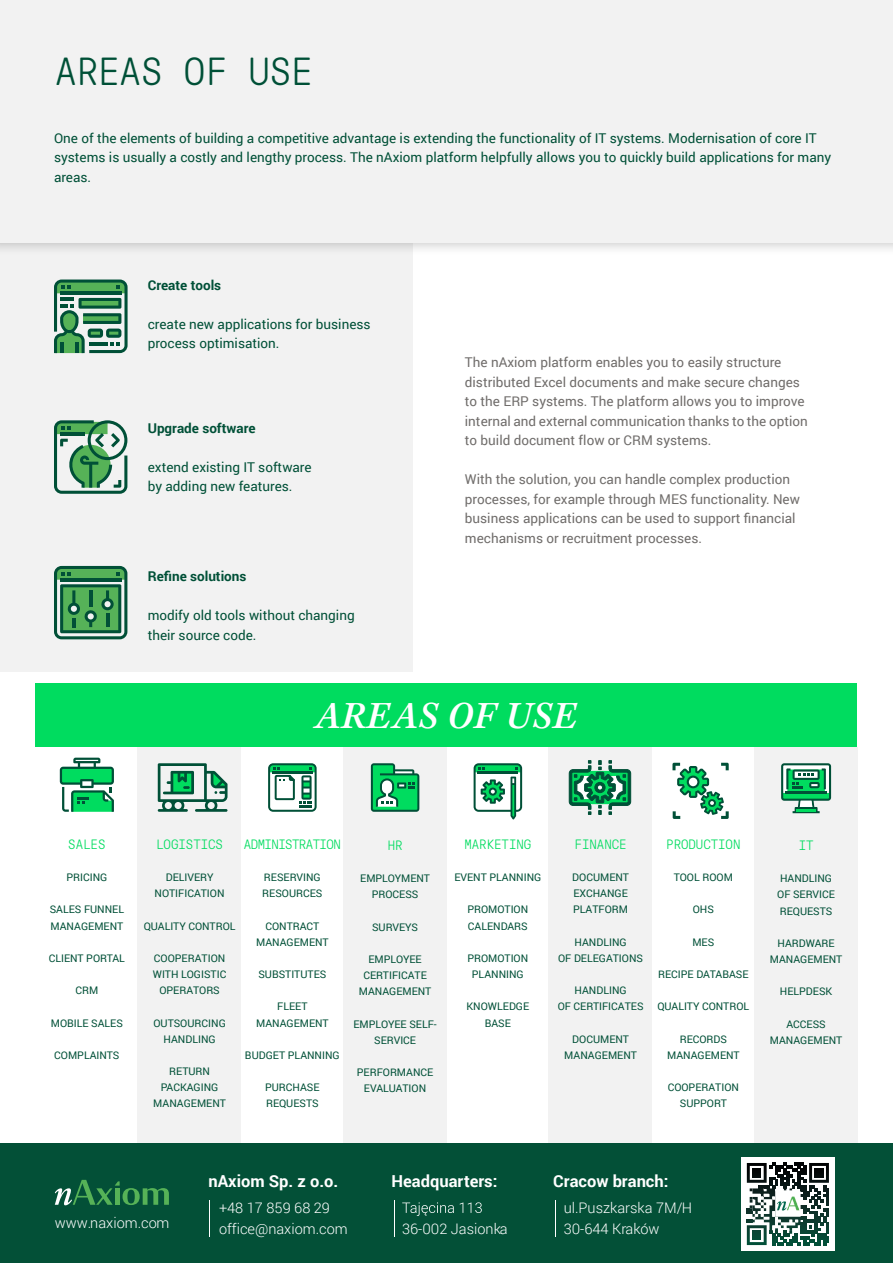
<style>
.page{position:relative;width:893px;height:1263px;background:#fff}
.page>*{position:absolute;margin:0;border:0;box-sizing:border-box;transform-origin:0 0}
.t1{font:300 39px "GT Pressura Mono";color:#005037}
.t2{font:italic 600 39px "Adobe Text Pro";letter-spacing:.015em;color:#fff}
.t3{font:700 16.5px "Roboto";color:#fff}
.t4{font:300 14.55px/21px "Roboto";color:#fff}
.t5{font:13.5px/19.5px "Roboto";color:#706d6b}
.t6{font:13.5px/19.5px "Roboto";color:#005037}
.t7{font:300 13.5px "GT Pressura Mono";color:#00dc5f}
.t8{font:700 13.5px "Roboto";color:#005037}
.t9{font:300 13.5px "GT Pressura Mono";color:#fff}
.t10{font:300 13.5px "GT Pressura Mono";letter-spacing:-.04em;color:#00dc5f}
.t11{font:10.5px/16.2px "Roboto";color:#005037;text-align:center}
</style>
<div class="page">
<div style="left:0;top:242px;width:412px;height:430px;background:#f2f2f2"></div>
<div style="left:0;top:0;width:893px;height:257px;background:#000;opacity:.3"></div>
<div style="left:0;top:0;width:893px;height:242px;background:#f2f2f2"></div>
<div style="left:36px;top:684px;width:821px;height:63px;background:#00dc5f"></div>
<div style="left:138px;top:747px;width:103px;height:400px;background:#f2f2f2"></div>
<div style="left:343px;top:747px;width:103px;height:400px;background:#f2f2f2"></div>
<div style="left:548px;top:747px;width:104px;height:400px;background:#f2f2f2"></div>
<div style="left:754px;top:748px;width:103px;height:399px;background:#f2f2f2"></div>
<svg style="left:54px;top:279px;width:74px;height:74px"></svg>
<svg style="left:54px;top:566px;width:73px;height:73px;background:#499261"></svg>
<svg style="left:54px;top:420px;width:73px;height:74px"></svg>
<svg style="left:60px;top:758px;width:54px;height:54px"></svg>
<svg style="left:672px;top:763px;width:57px;height:56px"></svg>
<svg style="left:474px;top:763px;width:48px;height:56px"></svg>
<svg style="left:158px;top:763px;width:70px;height:49px"></svg>
<svg style="left:371px;top:763px;width:48px;height:49px"></svg>
<svg style="left:569px;top:760px;width:62px;height:54px"></svg>
<svg style="left:268px;top:763px;width:49px;height:49px"></svg>
<svg style="left:781px;top:763px;width:50px;height:50px"></svg>
<div style="left:0;top:1143px;width:893px;height:120px;background:#035037"></div>
<svg style="left:54px;top:1180px;width:115px;height:26px"></svg>
<svg style="left:402px;top:1202px;width:52px;height:14px"></svg>
<svg style="left:460px;top:1202px;width:22px;height:11px"></svg>
<hr style="left:209px;top:1200px;width:1px;height:36px;background:#fff">
<hr style="left:394px;top:1200px;width:1px;height:36px;background:#fff">
<hr style="left:555px;top:1200px;width:1px;height:36px;background:#fff">
<div style="left:741px;top:1157px;width:94px;height:94px;background:#fff"></div>
<svg style="left:747px;top:1163px;width:82px;height:82px"></svg>
<img style="left:752px;top:1188px;width:49px;height:43px">
<h1 class="t1" style="left:55px;top:51px;width:259px">AREAS OF USE</h1>
<p class="t6" style="left:54px;top:128px;width:779px">One of the elements of building a competitive advantage is extending the functionality of IT systems. Modernisation of core IT systems is usually a costly and lengthy process. The nAxiom platform helpfully allows you to quickly build applications for many areas.</p>
<p class="t8" style="left:148px;top:275px;width:75px">Create tools</p>
<p class="t6" style="left:148px;top:314px;width:224px">create new applications for business process optimisation.</p>
<p class="t8" style="left:148px;top:419px;width:109px">Upgrade software</p>
<p class="t6" style="left:148px;top:457px;width:165px">extend existing IT software by adding new features.</p>
<p class="t8" style="left:148px;top:567px;width:100px">Refine solutions</p>
<p class="t6" style="left:148px;top:605px;width:208px">modify old tools without changing their source code.</p>
<p class="t5" style="left:465px;top:352px;width:344px">The nAxiom platform enables you to easily structure distributed Excel documents and make secure changes to the ERP systems. The platform allows you to improve internal and external communication thanks to the option to build document flow or CRM systems.</p>
<p class="t5" style="left:465px;top:469px;width:337px">With the solution, you can handle complex production processes, for example through MES functionality. New business applications can be used to support financial mechanisms or recruitment processes.</p>
<h1 class="t2" style="left:315px;top:690px;width:264px">AREAS OF USE</h1>
<p class="t7" style="left:68px;top:837px;width:39px">SALES</p>
<p class="t11" style="left:66px;top:869px;width:42px">PRICING</p>
<p class="t11" style="left:50px;top:901px;width:76px;text-align:left">SALES FUNNEL<br>MANAGEMENT</p>
<p class="t11" style="left:49px;top:950px;width:78px">CLIENT PORTAL</p>
<p class="t11" style="left:75px;top:982px;width:24px">CRM</p>
<p class="t11" style="left:51px;top:1014px;width:74px">MOBILE SALES</p>
<p class="t11" style="left:54px;top:1046px;width:67px">COMPLAINTS</p>
<p class="t7" style="left:156px;top:837px;width:68px">LOGISTICS</p>
<p class="t11" style="left:155px;top:869px;width:71px">DELIVERY<br>NOTIFICATION</p>
<p class="t11" style="left:144px;top:917px;width:93px">QUALITY CONTROL</p>
<p class="t11" style="left:153px;top:950px;width:75px">COOPERATION<br>WITH LOGISTIC<br>OPERATORS</p>
<p class="t11" style="left:153px;top:1014px;width:74px">OUTSOURCING<br>HANDLING</p>
<p class="t11" style="left:153px;top:1063px;width:74px">RETURN<br>PACKAGING<br>MANAGEMENT</p>
<p class="t10" style="left:244px;top:837px;width:98px">ADMINISTRATION</p>
<p class="t11" style="left:262px;top:869px;width:62px;text-align:left">RESERVING<br>RESOURCES</p>
<p class="t11" style="left:256px;top:917px;width:74px">CONTRACT<br>MANAGEMENT</p>
<p class="t11" style="left:258px;top:966px;width:69px">SUBSTITUTES</p>
<p class="t11" style="left:256px;top:998px;width:74px">FLEET<br>MANAGEMENT</p>
<p class="t11" style="left:245px;top:1047px;width:96px">BUDGET PLANNING</p>
<p class="t11" style="left:265px;top:1079px;width:56px;text-align:left">PURCHASE<br>REQUESTS</p>
<p class="t7" style="left:388px;top:838px;width:16px">HR</p>
<p class="t11" style="left:360px;top:870px;width:71px">EMPLOYMENT<br>PROCESS</p>
<p class="t11" style="left:372px;top:918px;width:48px">SURVEYS</p>
<p class="t11" style="left:359px;top:951px;width:74px">EMPLOYEE<br>CERTIFICATE<br>MANAGEMENT</p>
<p class="t11" style="left:353px;top:1015px;width:85px">EMPLOYEE SELF-<br>SERVICE</p>
<p class="t11" style="left:357px;top:1064px;width:78px">PERFORMANCE<br>EVALUATION</p>
<p class="t7" style="left:464px;top:837px;width:68px">MARKETING</p>
<p class="t11" style="left:454px;top:869px;width:88px">EVENT PLANNING</p>
<p class="t11" style="left:467px;top:901px;width:62px;text-align:left">PROMOTION<br>CALENDARS</p>
<p class="t11" style="left:467px;top:950px;width:62px">PROMOTION<br>PLANNING</p>
<p class="t11" style="left:466px;top:998px;width:64px">KNOWLEDGE<br>BASE</p>
<p class="t7" style="left:575px;top:837px;width:53px">FINANCE</p>
<p class="t11" style="left:572px;top:869px;width:58px;text-align:justify">DOCUMENT EXCHANGE PLATFORM</p>
<p class="t11" style="left:558px;top:933px;width:87px">HANDLING<br>OF DELEGATIONS</p>
<p class="t11" style="left:558px;top:982px;width:87px">HANDLING<br>OF CERTIFICATES</p>
<p class="t11" style="left:564px;top:1030px;width:74px">DOCUMENT<br>MANAGEMENT</p>
<p class="t7" style="left:666px;top:837px;width:76px">PRODUCTION</p>
<p class="t11" style="left:674px;top:869px;width:61px">TOOL ROOM</p>
<p class="t11" style="left:693px;top:901px;width:23px">OHS</p>
<p class="t11" style="left:692px;top:933px;width:23px">MES</p>
<p class="t11" style="left:658px;top:966px;width:92px">RECIPE DATABASE</p>
<p class="t11" style="left:657px;top:998px;width:93px">QUALITY CONTROL</p>
<p class="t11" style="left:667px;top:1030px;width:74px">RECORDS<br>MANAGEMENT</p>
<p class="t11" style="left:668px;top:1079px;width:73px">COOPERATION<br>SUPPORT</p>
<p class="t7" style="left:799px;top:838px;width:16px">IT</p>
<p class="t11" style="left:777px;top:870px;width:59px;text-align:left">HANDLING<br>OF SERVICE<br>REQUESTS</p>
<p class="t11" style="left:770px;top:934px;width:74px">HARDWARE<br>MANAGEMENT</p>
<p class="t11" style="left:780px;top:983px;width:54px">HELPDESK</p>
<p class="t11" style="left:770px;top:1015px;width:74px">ACCESS<br>MANAGEMENT</p>
<h3 class="t4" style="left:55px;top:1211px;width:116px">www.naxiom.com</h3>
<h2 class="t3" style="left:208px;top:1170px;width:131px">nAxiom Sp. z o.o.</h2>
<h3 class="t4" style="left:219px;top:1197px;width:130px">+48 17 859 68 29 office@naxiom.com</h3>
<h2 class="t3" style="left:391px;top:1170px;width:107px">Headquarters:</h2>
<h3 class="t4" style="left:402px;top:1218px;width:107px">36-002 Jasionka</h3>
<h2 class="t3" style="left:553px;top:1170px;width:117px">Cracow branch:</h2>
<h3 class="t4" style="left:564px;top:1197px;width:130px">ul.Puszkarska 7M/H<br>30-644 Kraków</h3>
<p class="t9" style="left:424px;top:1214px;width:217px">Tajęcina 113, 36-002 Jasionka</p>
</div>
